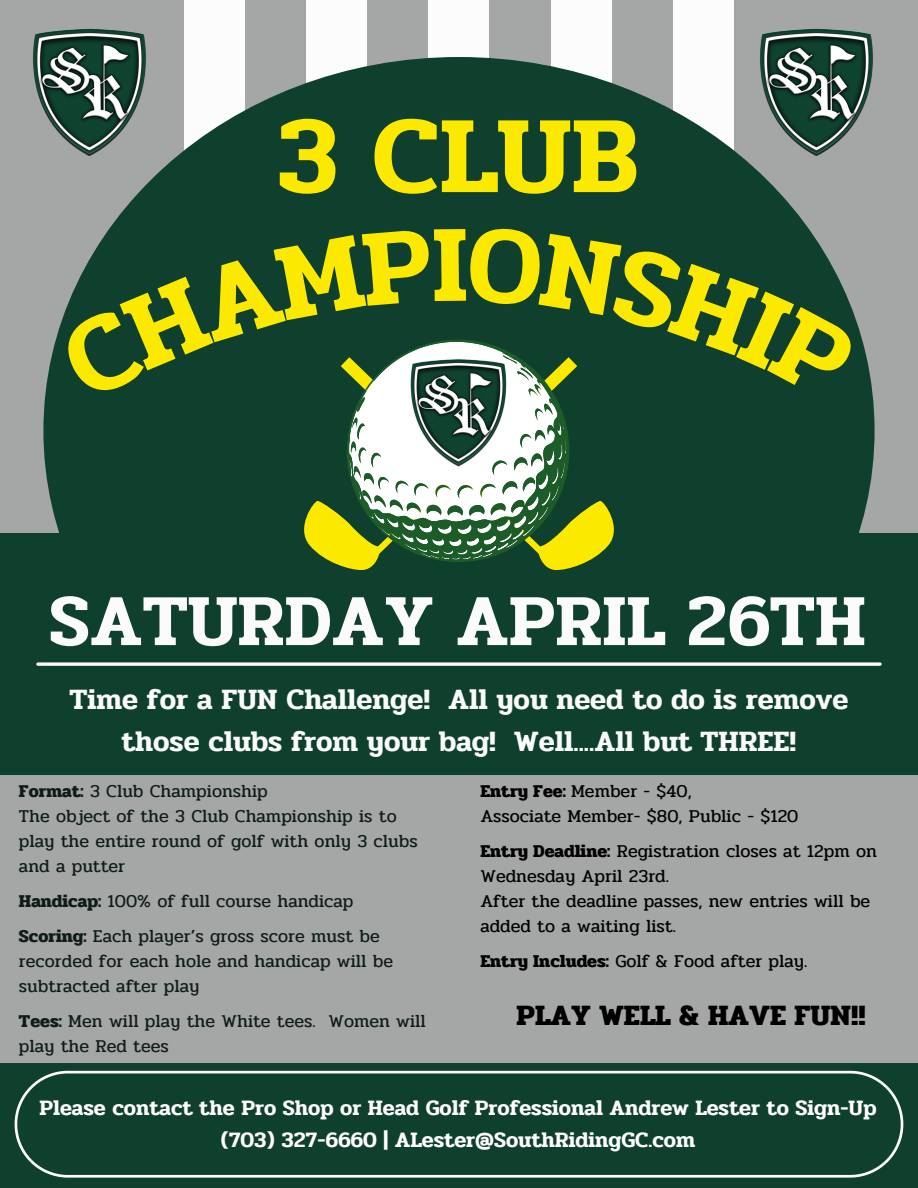
<style>
.page{position:relative;width:918px;height:1188px;background:#a5a7a6}
.page>*{position:absolute;margin:0;border:0;box-sizing:border-box;transform-origin:0 0}
.t1{font:600 110.85px "Pridi";color:#fce900}
.t2{font:600 73.95px "Pridi";color:#fafbfa}
.t3{font:600 29.4px/41.7px "Pridi";color:#fafbfa;text-align:center}
.t4{font:700 29.4px "Pridi";color:#000}
.t5{font:600 21.9px/31.5px "Pridi";color:#fff;text-align:center}
.t6{font:18px/25px "Pridi";color:#101d17}
.t7{font:18px/25px "Pridi";color:#000}
.s1{font-weight:700}
</style>
<div class="page">
<div style="left:673px;top:0;width:61px;height:1188px;background:#fcfcfc"></div>
<div style="left:551px;top:0;width:61px;height:1188px;background:#fcfcfc"></div>
<div style="left:429px;top:0;width:60px;height:1188px;background:#fcfcfc"></div>
<div style="left:306px;top:0;width:61px;height:1188px;background:#fcfcfc"></div>
<div style="left:184px;top:0;width:61px;height:1188px;background:#fcfcfc"></div>
<div style="left:43px;top:57px;width:832px;height:747px;background:#0f3f2d;border-radius:50%"></div>
<div style="left:0;top:533px;width:918px;height:655px;background:#0f3f2d"></div>
<svg style="left:15px;top:1071px;width:888px;height:107px"></svg>
<svg style="left:38px;top:662px;width:842px;height:4px;background:#d9e1de"></svg>
<div style="left:0;top:775px;width:918px;height:288px;background:#a5a7a6"></div>
<img style="left:33px;top:28px;width:113px;height:128px">
<img style="left:760px;top:28px;width:113px;height:128px">
<svg style="left:56px;top:226px;width:803px;height:344px"></svg>
<p class="t1" style="left:276px;top:70px;width:364px">3 CLUB</p>
<p class="t2" style="left:49px;top:564px;width:818px">SATURDAY APRIL 26TH</p>
<p class="t3" style="left:70px;top:679px;width:780px">Time for a FUN Challenge! All you need to do is remove those clubs from your bag! Well....All but THREE!</p>
<p class="t6" style="left:19px;top:779px;width:250px"><span class="s1">Format:</span> 3 Club Championship</p>
<p class="t6" style="left:19px;top:804px;width:400px">The object of the 3 Club Championship is to play the entire round of golf with only 3 clubs and a putter</p>
<p class="t6" style="left:19px;top:889px;width:336px"><span class="s1">Handicap:</span> 100% of full course handicap</p>
<p class="t6" style="left:19px;top:924px;width:376px"><span class="s1">Scoring:</span> Each player’s gross score must be recorded for each hole and handicap will be subtracted after play</p>
<p class="t6" style="left:19px;top:1009px;width:408px"><span class="s1">Tees:</span> Men will play the White tees. Women will play the Red tees</p>
<p class="t7" style="left:480px;top:779px;width:213px"><span class="s1">Entry Fee:</span> Member - $40,</p>
<h3 class="t7" style="left:480px;top:804px;width:320px">Associate Member- $80, Public - $120</h3>
<p class="t7" style="left:480px;top:839px;width:398px"><span class="s1">Entry Deadline:</span> Registration closes at 12pm on<br>Wednesday April 23rd.</p>
<h5 class="t7" style="left:480px;top:889px;width:391px">After the deadline passes, new entries will be added to a waiting list.</h5>
<p class="t7" style="left:480px;top:949px;width:328px"><span class="s1">Entry Includes:</span> Golf &amp; Food after play.</p>
<p class="t4" style="left:516px;top:993px;width:351px">PLAY WELL &amp; HAVE FUN!!</p>
<p class="t5" style="left:39px;top:1092px;width:839px">Please contact the Pro Shop or Head Golf Professional Andrew Lester to Sign-Up (703) 327-6660 | ALester@SouthRidingGC.com</p>
</div>
